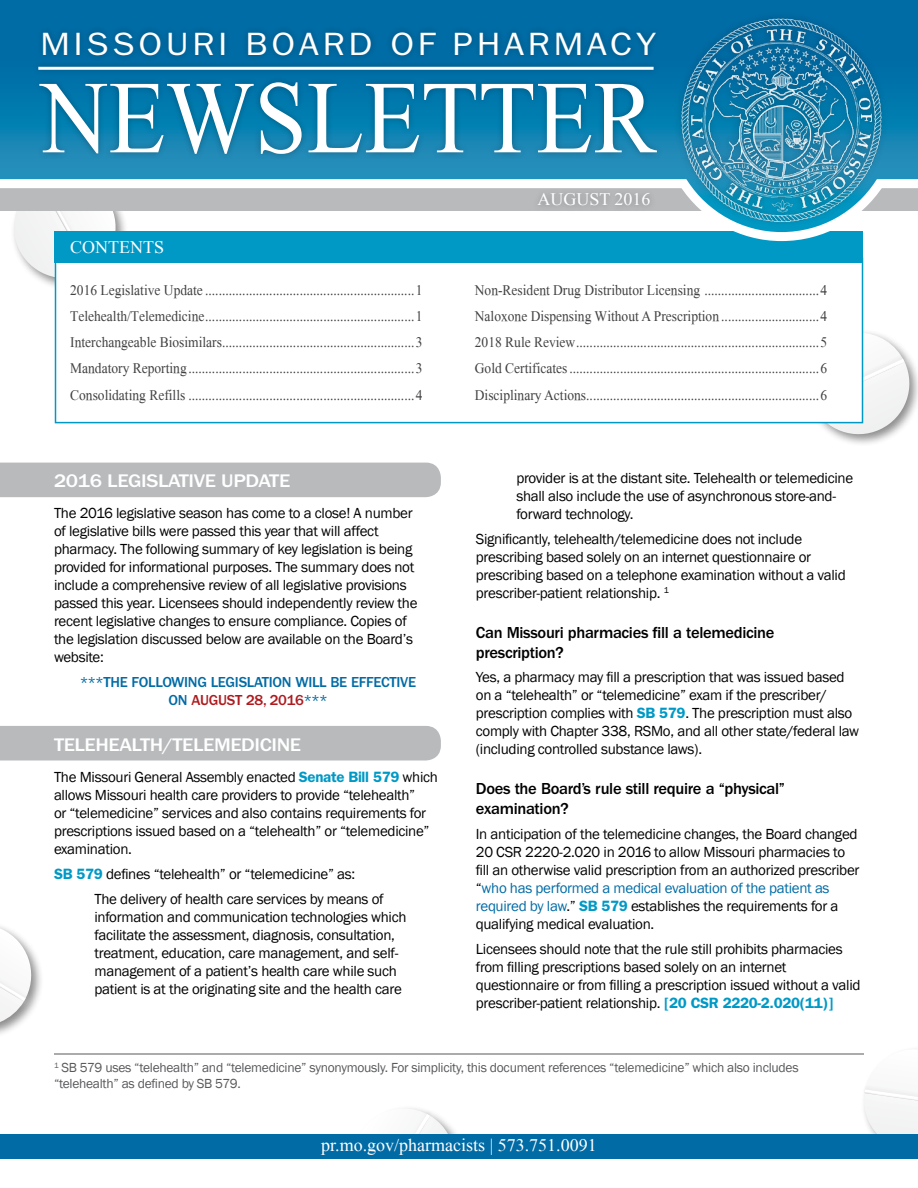
<style>
.page{position:relative;width:918px;height:1188px;background:#fff}
.page>*{position:absolute;margin:0;border:0;box-sizing:border-box;transform-origin:0 0}
.t1{font:103.35px "Mongolian Baiti";color:#fff;scale:.91 1}
.t2{font:32.4px "ITC Franklin Gothic Std";letter-spacing:.1em;color:#fff;scale:1.11 1}
.t3{font:500 18.9px "ITC Franklin Gothic Std";letter-spacing:-.02em;color:#fff;scale:1.11 1}
.t4{font:18px "Mongolian Baiti";color:#fff}
.t5{font:500 16.5px/19.8px "ITC Franklin Gothic Std";letter-spacing:-.02em;color:#000}
.t6{font:15px/18px "Franklin Gothic";letter-spacing:-.02em;color:#000}
.t7{font:500 15px/18px "ITC Franklin Gothic Std";letter-spacing:-.02em;color:#006ba5;text-align:center}
.t8{font:14.85px/26.2px "Mongolian Baiti";color:#414042;text-align:justify;scale:.91 1}
.t9{font:13.5px/16.2px "Franklin Gothic";letter-spacing:-.02em;color:#58595b}
.s1{color:#ae1b1f}
.s2{font-family:"ITC Franklin Gothic Std";font-weight:600;color:#0099c6}
.s3{color:#006ba5}
</style>
<div class="page">
<div style="left:0;top:463px;width:441px;height:34px;background:#b8babc"></div>
<div style="left:0;top:726px;width:441px;height:35px;background:#b8babc"></div>
<svg style="left:851px;top:1053px;width:67px;height:81px"></svg>
<svg style="left:15px;top:246px;width:40px;height:41px"></svg>
<div style="left:804px;top:329px;width:114px;height:118px;background:#000;opacity:.45"></div>
<svg style="left:798px;top:333px;width:120px;height:108px"></svg>
<svg style="left:408px;top:1108px;width:48px;height:26px"></svg>
<div style="left:0;top:921px;width:44px;height:118px;background:#000;opacity:.45"></div>
<svg style="left:0;top:928px;width:39px;height:94px"></svg>
<div style="left:55px;top:258px;width:808px;height:165px;background:#fff;border:2px solid #0099c6"></div>
<div style="left:55px;top:232px;width:808px;height:31px;background:#0099c6"></div>
<svg style="left:0;top:0;width:918px;height:246px"></svg>
<div style="left:673px;top:10px;width:216px;height:219px;background:#000;opacity:.33"></div>
<img style="left:678px;top:17px;width:207px;height:206px">
<div style="left:531px;top:187px;width:126px;height:25px;background:#b2b4b6"></div>
<div style="left:33px;top:25px;width:630px;height:135px;background:#000;opacity:.26"></div>
<div style="left:31px;top:60px;width:630px;height:17px;background:#000;opacity:.26"></div>
<hr style="left:38px;top:67px;width:616px;height:3px;background:#fff">
<div style="left:0;top:1134px;width:918px;height:27px;background:#006ba5"></div>
<div style="left:1px;top:1159px;width:917px;height:29px;background:#fff"></div>
<hr style="left:54px;top:1054px;width:810px;height:1px;background:#58595b">
<h2 class="t2" style="left:40px;top:25px;width:556px">MISSOURI BOARD OF PHARMACY</h2>
<h1 class="t1" style="left:41px;top:63px;width:678px">NEWSLETTER</h1>
<p class="t4" style="left:70px;top:237px;width:95px">CONTENTS</p>
<p class="t4" style="left:537px;top:190px;width:115px">AUGUST 2016</p>
<p class="t8" style="left:70px;top:277px;width:389px">2016 Legislative Update ..............................................................1<br>Telehealth/Telemedicine..............................................................1<br>Interchangeable Biosimilars.........................................................3<br>Mandatory Reporting...................................................................3<br>Consolidating Refills ...................................................................4</p>
<p class="t8" style="left:475px;top:277px;width:389px">Non-Resident Drug Distributor Licensing ..................................4<br>Naloxone Dispensing Without A Prescription .............................4<br>2018 Rule Review........................................................................5<br>Gold Certificates..........................................................................6<br>Disciplinary Actions.....................................................................6</p>
<p class="t3" style="left:54px;top:470px;width:214px">2016 LEGISLATIVE UPDATE</p>
<p class="t6" style="left:54px;top:505px;width:365px">The 2016 legislative season has come to a close! A number of legislative bills were passed this year that will affect pharmacy. The following summary of key legislation is being provided for informational purposes. The summary does not include a comprehensive review of all legislative provisions passed this year. Licensees should independently review the recent legislative changes to ensure compliance. Copies of the legislation discussed below are available on the Board’s website:</p>
<p class="t7" style="left:80px;top:673px;width:338px">***THE FOLLOWING LEGISLATION WILL BE EFFECTIVE<br>ON <span class="s1">AUGUST 28, 2016</span>***</p>
<p class="t3" style="left:54px;top:734px;width:224px">TELEHEALTH/TELEMEDICINE</p>
<p class="t6" style="left:54px;top:769px;width:385px">The Missouri General Assembly enacted <span class="s2">Senate Bill 579</span> which allows Missouri health care providers to provide “telehealth”<br>or “telemedicine” services and also contains requirements for prescriptions issued based on a “telehealth” or “telemedicine” examination.</p>
<p class="t6" style="left:94px;top:862px;width:291px;line-height:24.8px;text-indent:-40px"><span class="s2">SB 579</span> defines “telehealth” or “telemedicine” as:<br>The delivery of health care services by means of</p>
<p class="t6" style="left:94px;top:908px;width:314px">information and communication technologies which facilitate the assessment, diagnosis, consultation, treatment, education, care management, and self&shy;management of a patient’s health care while such patient is at the originating site and the health care</p>
<p class="t6" style="left:516px;top:469px;width:338px">provider is at the distant site. Telehealth or telemedicine shall also include the use of asynchronous store-and&shy;forward technology.</p>
<p class="t6" style="left:476px;top:530px;width:371px">Significantly, telehealth/telemedicine does not include prescribing based solely on an internet questionnaire or prescribing based on a telephone examination without a valid prescriber-patient relationship. <sup>1</sup></p>
<p class="t5" style="left:476px;top:623px;width:300px">Can Missouri pharmacies fill a telemedicine prescription?</p>
<p class="t6" style="left:476px;top:669px;width:385px">Yes, a pharmacy may fill a prescription that was issued based on a “telehealth” or “telemedicine” exam if the prescriber/ prescription complies with <span class="s2">SB 579</span>. The prescription must also comply with Chapter 338, RSMo, and all other state/federal law (including controlled substance laws).</p>
<p class="t5" style="left:476px;top:779px;width:311px">Does the Board’s rule still require a “physical” examination?</p>
<p class="t6" style="left:476px;top:825px;width:385px">In anticipation of the telemedicine changes, the Board changed 20 CSR 2220-2.020 in 2016 to allow Missouri pharmacies to fill an otherwise valid prescription from an authorized prescriber “<span class="s3">who has performed a medical evaluation of the patient as required by law</span>.” <span class="s2">SB 579</span> establishes the requirements for a qualifying medical evaluation.</p>
<p class="t6" style="left:476px;top:940px;width:386px">Licensees should note that the rule still prohibits pharmacies from filling prescriptions based solely on an internet questionnaire or from filling a prescription issued without a valid prescriber-patient relationship. <span class="s2">[20 CSR 2220-2.020(11)]</span></p>
<p class="t9" style="left:54px;top:1060px;width:746px"><sup>1</sup> SB 579 uses “telehealth” and “telemedicine” synonymously. For simplicity, this document references “telemedicine” which also includes “telehealth” as defined by SB 579.</p>
<p class="t4" style="left:321px;top:1135px;width:277px">pr.mo.gov/pharmacists | 573.751.0091</p>
</div>
